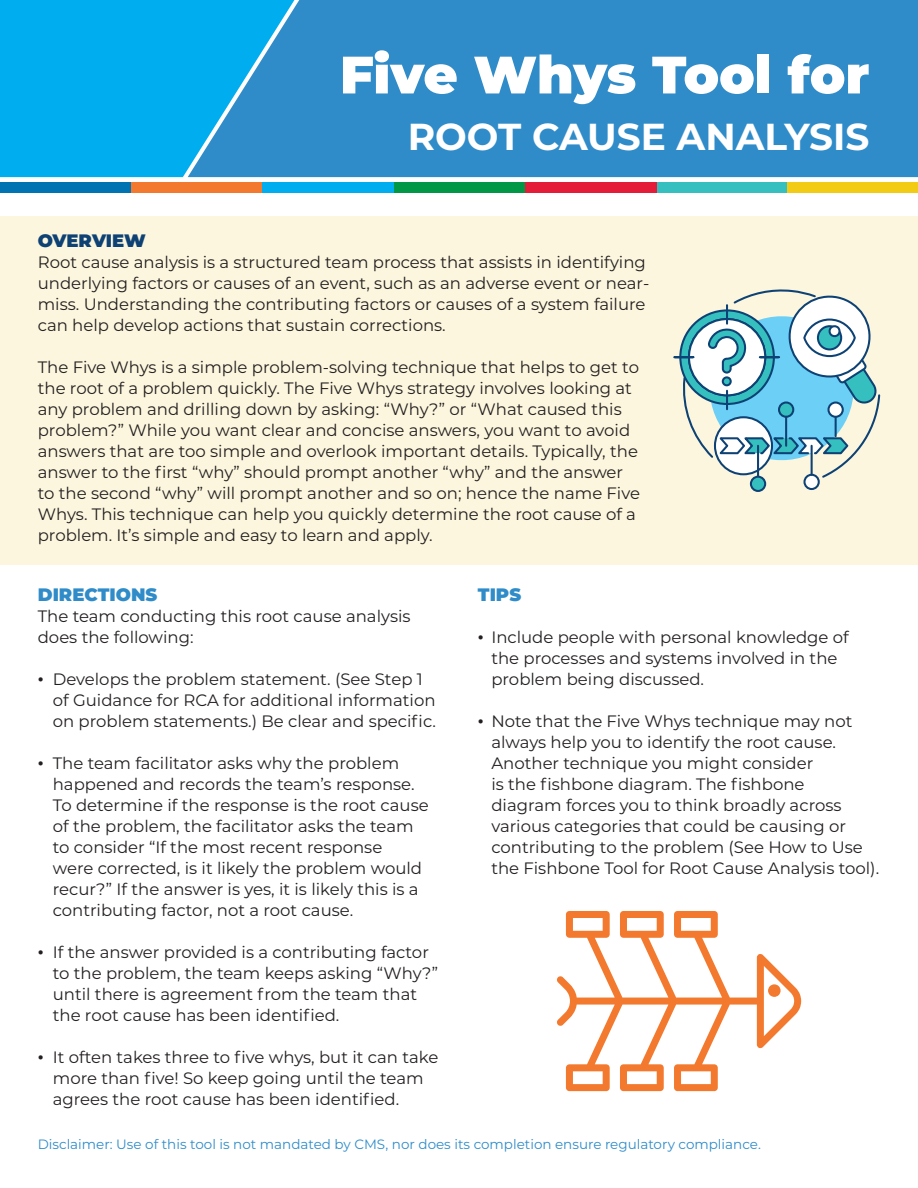
<style>
.page{position:relative;width:918px;height:1188px;background:#fff}
.page>*{position:absolute;margin:0;border:0;box-sizing:border-box;transform-origin:0 0}
.t1{font:900 52.5px "Montserrat";letter-spacing:-.005em;color:#fff}
.t2{font:700 37.5px "Montserrat";color:#fff}
.List_Paragraph{font:900 18px "Montserrat";color:#2f8cc9}
.List_Paragraph-2{font:900 18px "Montserrat";letter-spacing:-.01em;color:#0e4174}
.List_Paragraph-3{font:16.5px/21px "Montserrat";color:#231f20}
.List_Paragraph-4{font:13.5px "Montserrat";color:#2f8cc9}
.s1{font-weight:700}
</style>
<div class="page">
<div style="left:0;top:216px;width:918px;height:349px;background:#fbf6dd"></div>
<div style="left:0;top:183px;width:131px;height:10px;background:#0074b3"></div>
<div style="left:131px;top:183px;width:132px;height:10px;background:#f3792e"></div>
<div style="left:263px;top:183px;width:131px;height:10px;background:#00aeef"></div>
<div style="left:394px;top:183px;width:131px;height:10px;background:#009847"></div>
<div style="left:525px;top:183px;width:132px;height:10px;background:#e41c37"></div>
<div style="left:657px;top:183px;width:131px;height:10px;background:#36bfbf"></div>
<div style="left:788px;top:183px;width:130px;height:10px;background:#f1cb14"></div>
<div style="left:0;top:0;width:188px;height:177px;background:#00aeef"></div>
<svg style="left:188px;top:0;width:730px;height:177px;background:#2d8fcc"></svg>
<div style="left:751px;top:477px;width:14px;height:14px;background:#36bfbf;border-radius:50%"></div>
<div style="left:750px;top:476px;width:16px;height:16px;border:2px solid #0e4174;border-radius:50%"></div>
<div style="left:805px;top:475px;width:14px;height:14px;background:#fff;border-radius:50%"></div>
<div style="left:803px;top:474px;width:17px;height:16px;border:2px solid #0e4174;border-radius:50%"></div>
<svg style="left:674px;top:289px;width:207px;height:190px"></svg>
<svg style="left:557px;top:911px;width:244px;height:180px"></svg>
<svg style="left:768px;top:984px;width:13px;height:13px"></svg>
<p class="t1" style="left:340px;top:35px;width:531px">Five Whys Tool for</p>
<p class="t2" style="left:408px;top:109px;width:463px">ROOT CAUSE ANALYSIS</p>
<p class="List_Paragraph-2" style="left:38px;top:227px;width:110px">OVERVIEW</p>
<p class="List_Paragraph-3" style="left:38px;top:251px;width:613px">Root cause analysis is a structured team process that assists in identifying underlying factors or causes of an event, such as an adverse event or near&shy;miss. Understanding the contributing factors or causes of a system failure can help develop actions that sustain corrections.</p>
<p class="List_Paragraph-3" style="left:38px;top:356px;width:604px">The Five Whys is a simple problem-solving technique that helps to get to the root of a problem quickly. The Five Whys strategy involves looking at any problem and drilling down by asking: “Why?” or “What caused this problem?” While you want clear and concise answers, you want to avoid answers that are too simple and overlook important details. Typically, the answer to the first “why” should prompt another “why” and the answer to the second “why” will prompt another and so on; hence the name Five Whys. This technique can help you quickly determine the root cause of a problem. It’s simple and easy to learn and apply.</p>
<p class="List_Paragraph" style="left:38px;top:581px;width:121px">DIRECTIONS</p>
<p class="List_Paragraph-3" style="left:38px;top:605px;width:374px">The team conducting this root cause analysis does the following:</p>
<p class="List_Paragraph-3" style="left:53px;top:668px;width:385px;text-indent:-15px"><span class="s1">•</span> Develops the problem statement. (See Step 1 of Guidance for RCA for additional information on problem statements.) Be clear and specific.</p>
<p class="List_Paragraph-3" style="left:53px;top:752px;width:377px;text-indent:-15px"><span class="s1">•</span> The team facilitator asks why the problem happened and records the team’s response.<br>To determine if the response is the root cause of the problem, the facilitator asks the team to consider “If the most recent response<br>were corrected, is it likely the problem would recur?” If the answer is yes, it is likely this is a contributing factor, not a root cause.</p>
<p class="List_Paragraph-3" style="left:53px;top:941px;width:387px;text-indent:-15px"><span class="s1">•</span> If the answer provided is a contributing factor to the problem, the team keeps asking “Why?” until there is agreement from the team that the root cause has been identified.</p>
<p class="List_Paragraph-3" style="left:53px;top:1046px;width:387px;text-indent:-15px"><span class="s1">•</span> It often takes three to five whys, but it can take more than five! So keep going until the team agrees the root cause has been identified.</p>
<p class="List_Paragraph" style="left:478px;top:581px;width:45px">TIPS</p>
<p class="List_Paragraph-3" style="left:491px;top:626px;width:359px;text-indent:-14px"><span class="s1">•</span> Include people with personal knowledge of the processes and systems involved in the problem being discussed.</p>
<p class="List_Paragraph-3" style="left:491px;top:710px;width:389px;text-indent:-13px"><span class="s1">•</span> Note that the Five Whys technique may not always help you to identify the root cause.<br>Another technique you might consider<br>is the fishbone diagram. The fishbone<br>diagram forces you to think broadly across various categories that could be causing or contributing to the problem (See How to Use the Fishbone Tool for Root Cause Analysis tool).</p>
<p class="List_Paragraph-4" style="left:38px;top:1135px;width:725px">Disclaimer: Use of this tool is not mandated by CMS, nor does its completion ensure regulatory compliance.</p>
</div>
